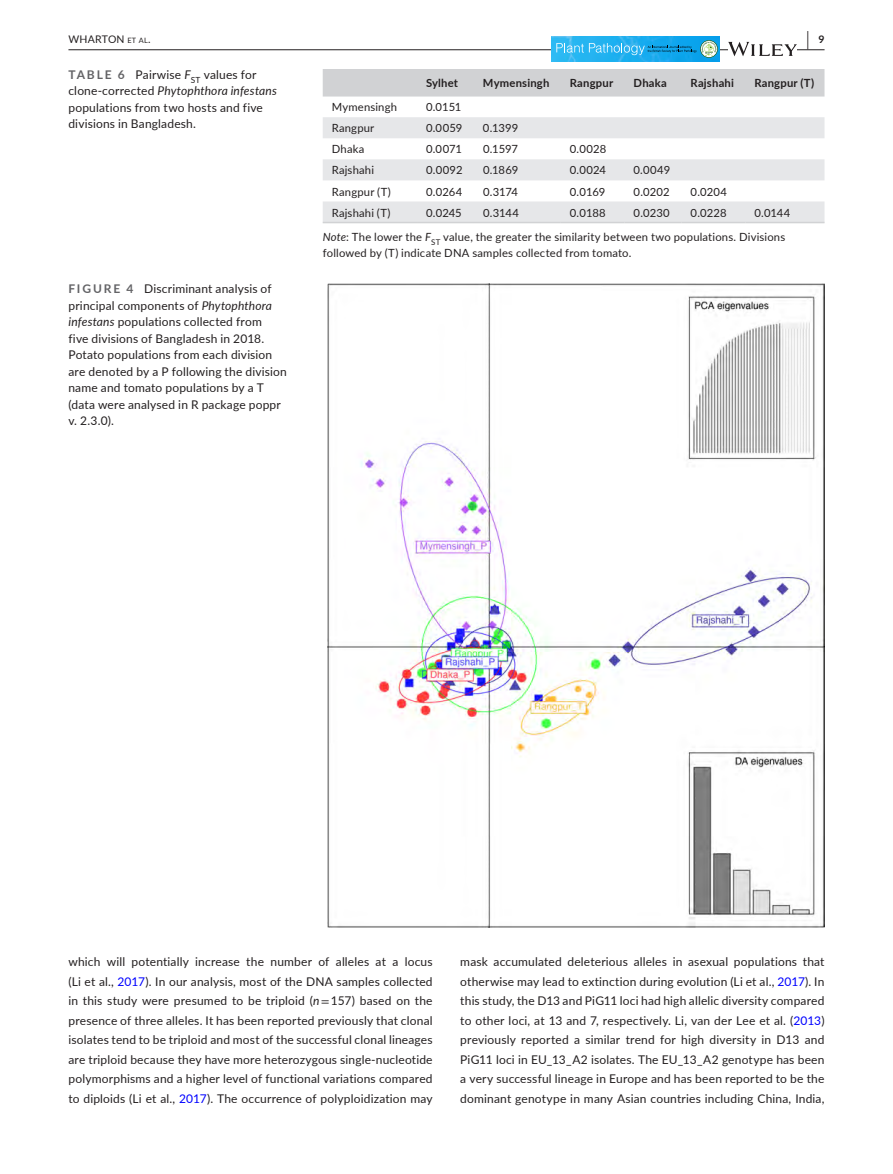
<style>
.page{position:relative;width:893px;height:1174px;background:#fff}
.page>*{position:absolute;margin:0;border:0;box-sizing:border-box;transform-origin:0 0}
.t1{font:700 19.5px "Lato";color:#231f20;scale:.43 1}
.t2{font:12px/19.5px "Lato";letter-spacing:.015em;color:#231f20;text-align:justify}
.t3{font:11.25px/24.8px "Lato";letter-spacing:.015em;color:#231f20}
.t4{font:700 11.25px "Lato";letter-spacing:.02em;color:#231f20}
.t5{font:10.5px "Lato";letter-spacing:.02em;color:#231f20}
.s1{font-size:7.35px}
.s2{font-weight:700;color:#636366}
.s3{font-style:italic}
.s4{color:#00f}
.s5{font-family:"STIX"}
</style>
<div class="page">
<hr style="left:68px;top:49px;width:756px;height:1px;background:#231f20">
<img style="left:552px;top:36px;width:168px;height:26px">
<svg style="left:700px;top:40px;width:18px;height:18px"></svg>
<svg style="left:701px;top:41px;width:16px;height:16px"></svg>
<svg style="left:556px;top:42px;width:161px;height:14px;background:#3fb3e4"></svg>
<svg style="left:728px;top:42px;width:69px;height:14px"></svg>
<div style="left:323px;top:69px;width:501px;height:28px;background:#d1d2d4"></div>
<svg style="left:323px;top:117px;width:501px;height:105px;fill:#e6e7e9"></svg>
<hr style="left:323px;top:222px;width:94px;height:1px;background:#d1d2d4">
<hr style="left:417px;top:222px;width:57px;height:1px;background:#d1d2d4">
<hr style="left:474px;top:222px;width:87px;height:1px;background:#d1d2d4">
<hr style="left:561px;top:222px;width:64px;height:1px;background:#d1d2d4">
<hr style="left:625px;top:222px;width:57px;height:1px;background:#d1d2d4">
<hr style="left:682px;top:222px;width:63px;height:1px;background:#d1d2d4">
<hr style="left:745px;top:222px;width:79px;height:1px;background:#d1d2d4">
<img style="left:327px;top:284px;width:497px;height:643px">
<p class="t5" style="left:68px;top:31px;width:84px">WHARTON <span class="s1">et al</span>.</p>
<h1 class="t1" style="left:807px;top:25px;width:43px">| <sup>9</sup></h1>
<p class="t2" style="left:68px;top:66px;width:210px;line-height:16.5px;text-align:left"><span class="s2">TABLE 6</span> Pairwise <span class="s3">F</span><sub>ST</sub> values for clone-corrected <span class="s3">Phytophthora infestans </span>populations from two hosts and five divisions in Bangladesh.</p>
<p class="t2" style="left:68px;top:280px;width:220px;line-height:16.5px;text-align:left"><span class="s2">FIGURE 4</span> Discriminant analysis of principal components of <span class="s3">Phytophthora infestans</span> populations collected from<br>five divisions of Bangladesh in 2018.<br>Potato populations from each division are denoted by a P following the division name and tomato populations by a T (data were analysed in R package poppr v. 2.3.0).</p>
<p class="t4" style="left:426px;top:75px;width:34px">Sylhet</p>
<p class="t4" style="left:483px;top:75px;width:68px">Mymensingh</p>
<p class="t4" style="left:570px;top:75px;width:45px">Rangpur</p>
<p class="t4" style="left:634px;top:75px;width:35px">Dhaka</p>
<p class="t4" style="left:691px;top:75px;width:45px">Rajshahi</p>
<p class="t4" style="left:754px;top:75px;width:61px">Rangpur (T)</p>
<p class="t3" style="left:332px;top:94px;width:67px">Mymensingh</p>
<p class="t3" style="left:426px;top:94px;width:37px">0.0151</p>
<p class="t3" style="left:332px;top:115px;width:44px">Rangpur</p>
<p class="t3" style="left:426px;top:115px;width:38px">0.0059</p>
<p class="t3" style="left:483px;top:115px;width:37px">0.1399</p>
<p class="t3" style="left:332px;top:136px;width:34px">Dhaka</p>
<p class="t3" style="left:426px;top:136px;width:37px">0.0071</p>
<p class="t3" style="left:483px;top:136px;width:37px">0.1597</p>
<p class="t3" style="left:570px;top:136px;width:38px">0.0028</p>
<p class="t3" style="left:332px;top:157px;width:44px">Rajshahi</p>
<p class="t3" style="left:426px;top:157px;width:38px">0.0092</p>
<p class="t3" style="left:483px;top:157px;width:37px">0.1869</p>
<p class="t3" style="left:570px;top:157px;width:38px">0.0024</p>
<p class="t3" style="left:634px;top:157px;width:38px">0.0049</p>
<p class="t3" style="left:332px;top:178px;width:61px">Rangpur (T)</p>
<p class="t3" style="left:426px;top:178px;width:38px">0.0264</p>
<p class="t3" style="left:483px;top:178px;width:36px">0.3174</p>
<p class="t3" style="left:570px;top:178px;width:37px">0.0169</p>
<p class="t3" style="left:634px;top:178px;width:38px">0.0202</p>
<p class="t3" style="left:691px;top:178px;width:38px">0.0204</p>
<p class="t3" style="left:332px;top:200px;width:60px">Rajshahi (T)</p>
<p class="t3" style="left:426px;top:200px;width:37px">0.0245</p>
<p class="t3" style="left:483px;top:200px;width:37px">0.3144</p>
<p class="t3" style="left:570px;top:200px;width:37px">0.0188</p>
<p class="t3" style="left:634px;top:200px;width:38px">0.0230</p>
<p class="t3" style="left:691px;top:200px;width:38px">0.0228</p>
<p class="t3" style="left:323px;top:200px;width:469px;text-indent:432px">0.0144<br><span class="s3">Note</span>: The lower the <span class="s3">F</span><sub>ST</sub> value, the greater the similarity between two populations. Divisions</p>
<p class="t3" style="left:323px;top:240px;width:310px">followed by (T) indicate DNA samples collected from tomato.</p>
<p class="t2" style="left:68px;top:951px;width:366px">which will potentially increase the number of alleles at a locus (Li et al., <span class="s4">2017</span>). In our analysis, most of the DNA samples collected in this study were presumed to be triploid (<span class="s3">n</span><span class="s5">=</span> 157) based on the presence of three alleles. It has been reported previously that clonal isolates tend to be triploid and most of the successful clonal lineages are triploid because they have more heterozygous single-nucleotide polymorphisms and a higher level of functional variations compared to diploids (Li et al., <span class="s4">2017</span>). The occurrence of polyploidization may</p>
<p class="t2" style="left:460px;top:951px;width:366px">mask accumulated deleterious alleles in asexual populations that otherwise may lead to extinction during evolution (Li et al., <span class="s4">2017</span>). In this study, the D13 and PiG11 loci had high allelic diversity compared to other loci, at 13 and 7, respectively. Li, van der Lee et al. (<span class="s4">2013</span>) previously reported a similar trend for high diversity in D13 and PiG11 loci in EU_13_A2 isolates. The EU_13_A2 genotype has been a very successful lineage in Europe and has been reported to be the dominant genotype in many Asian countries including China, India,</p>
</div>
